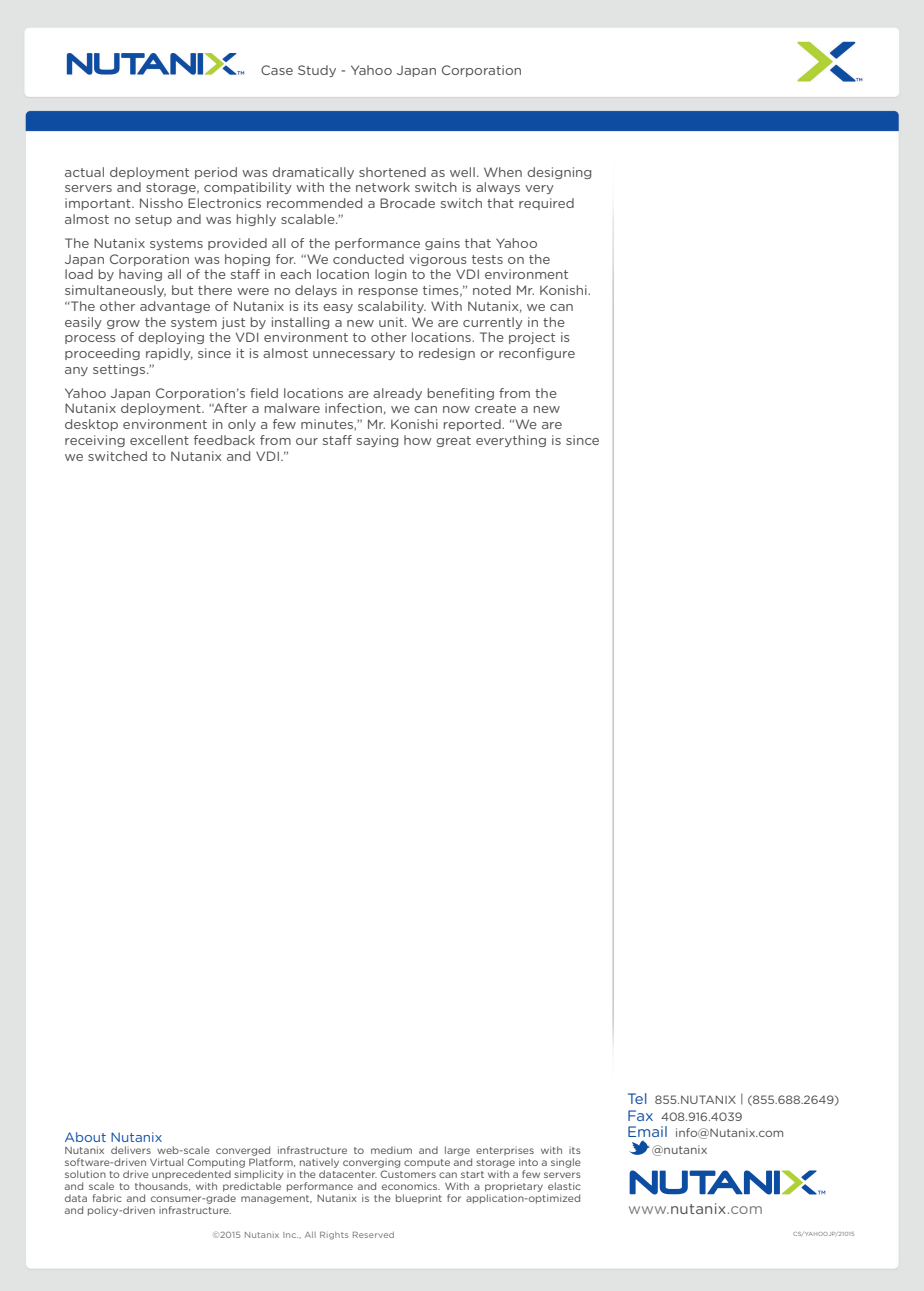
<style>
.page{position:relative;width:924px;height:1291px;background:#fff}
.page>*{position:absolute;margin:0;border:0;box-sizing:border-box;transform-origin:0 0}
.Sidebar_Bullets{font:15px "Gotham Rounded";letter-spacing:.015em;color:#76787b}
.Section_Header_-_BLU{font:13.5px/15.8px "Gotham Rounded";color:#4b4c4d}
.TitleSub{font:13.5px "Gotham Rounded";color:#4b4c4d}
.ABOUT_-_text{font:13.5px "Gotham Rounded";color:#0d4da1}
.t1{font:12px/16.5px "Gotham Rounded";color:#4b4c4d}
.ABOUT_-_text-2{font:10.5px/12px "Gotham Rounded";color:#4b4c4d;text-align:justify}
.BodyTextBeforeBullet{font:9px "Gotham Rounded";color:#6c6d70}
.BodyTextBeforeBullet-2{font:6px "Gotham Rounded";color:#6c6d70}
.s1{font-size:15px;color:#0d4da1}
.s2{color:#4b4c4d}
</style>
<div class="page">
<img style="left:0;top:0;width:923px;height:1291px">
<svg style="left:629px;top:1140px;width:21px;height:18px"></svg>
<svg style="left:629px;top:1170px;width:143px;height:24px"></svg>
<div style="left:773px;top:1170px;width:6px;height:24px;background:#0d4da1"></div>
<svg style="left:781px;top:1170px;width:44px;height:24px"></svg>
<p class="TitleSub" style="left:261px;top:61px;width:262px">Case Study - Yahoo Japan Corporation</p>
<p class="Section_Header_-_BLU" style="left:64px;top:163px;width:529px">actual deployment period was dramatically shortened as well. When designing servers and storage, compatibility with the network switch is always very important. Nissho Electronics recommended a Brocade switch that required almost no setup and was highly scalable.”</p>
<p class="Section_Header_-_BLU" style="left:64px;top:234px;width:528px">The Nutanix systems provided all of the performance gains that Yahoo<br>Japan Corporation was hoping for. “We conducted vigorous tests on the<br>load by having all of the staff in each location login to the VDI environment simultaneously, but there were no delays in response times,” noted Mr. Konishi. “The other advantage of Nutanix is its easy scalability. With Nutanix, we can easily grow the system just by installing a new unit. We are currently in the process of deploying the VDI environment to other locations. The project is proceeding rapidly, since it is almost unnecessary to redesign or reconfigure any settings.”</p>
<p class="Section_Header_-_BLU" style="left:64px;top:384px;width:537px">Yahoo Japan Corporation’s field locations are already benefiting from the Nutanix deployment. “After a malware infection, we can now create a new desktop environment in only a few minutes,” Mr. Konishi reported. “We are receiving excellent feedback from our staff saying how great everything is since we switched to Nutanix and VDI.”</p>
<p class="ABOUT_-_text" style="left:64px;top:1128px;width:99px">About Nutanix</p>
<p class="ABOUT_-_text-2" style="left:64px;top:1144px;width:518px">Nutanix delivers web-scale converged infrastructure to medium and large enterprises with its software-driven Virtual Computing Platform, natively converging compute and storage into a single solution to drive unprecedented simplicity in the datacenter. Customers can start with a few servers and scale to thousands, with predictable performance and economics. With a proprietary elastic data fabric and consumer-grade management, Nutanix is the blueprint for application-optimized and policy-driven infrastructure.</p>
<p class="t1" style="left:627px;top:1091px;width:214px"><span class="s1">Tel</span> 855.NUTANIX | (855.688.2649)</p>
<p class="t1" style="left:627px;top:1107px;width:117px"><span class="s1">Fax</span> 408.916.4039</p>
<p class="t1" style="left:651px;top:1124px;width:134px;text-indent:-25px"><span class="s1">Email</span> info@Nutanix.com @nutanix</p>
<p class="Sidebar_Bullets" style="left:628px;top:1198px;width:136px">www.<span class="s2">nutanix</span>.com</p>
<p class="BodyTextBeforeBullet" style="left:212px;top:1228px;width:184px">©2015 Nutanix Inc., All Rights Reserved</p>
<p class="BodyTextBeforeBullet-2" style="left:793px;top:1229px;width:63px">CS/YAHOOJP/21015</p>
</div>
